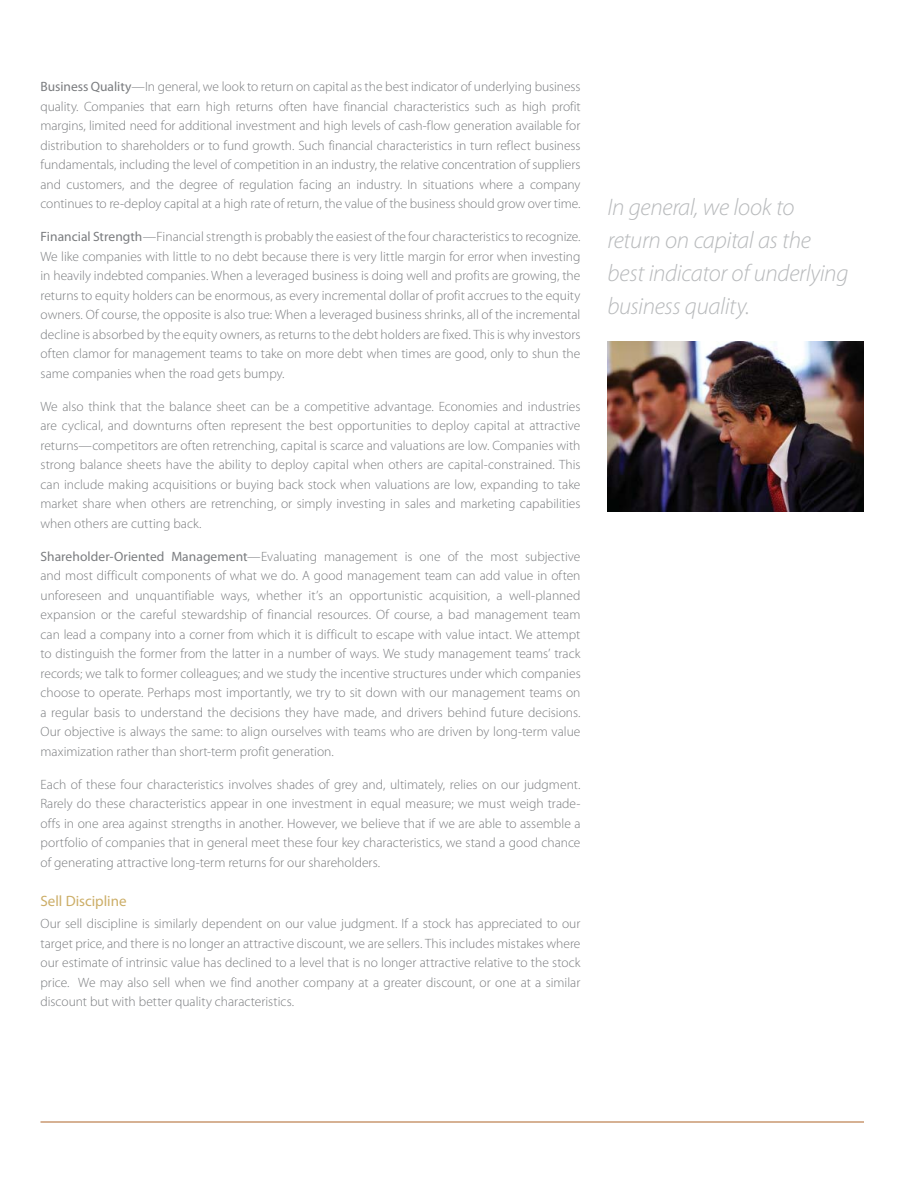
<style>
.page{position:relative;width:918px;height:1188px;background:#fff}
.page>*{position:absolute;margin:0;border:0;box-sizing:border-box;transform-origin:0 0}
.t1{font:italic 300 24px/33px "Myriad Pro";letter-spacing:-.015em;color:#b8babc}
.t2{font:15px "Myriad Pro";color:#ccae68}
.t3{font:300 13.5px/19.5px "Myriad Pro";color:#7a7c7f;text-align:justify}
.s1{font-weight:400}
</style>
<div class="page">
<hr style="left:40px;top:1122px;width:824px;height:1px;background:#af6528">
<img style="left:608px;top:341px;width:256px;height:171px">
<p class="t3" style="left:40px;top:78px;width:542px"><span class="s1">Business Quality</span>—In general, we look to return on capital as the best indicator of underlying business quality. Companies that earn high returns often have financial characteristics such as high profit margins, limited need for additional investment and high levels of cash-flow generation available for distribution to shareholders or to fund growth. Such financial characteristics in turn reflect business fundamentals, including the level of competition in an industry, the relative concentration of suppliers and customers, and the degree of regulation facing an industry. In situations where a company continues to re-deploy capital at a high rate of return, the value of the business should grow over time.</p>
<p class="t3" style="left:40px;top:228px;width:542px"><span class="s1">Financial Strength</span>—Financial strength is probably the easiest of the four characteristics to recognize.<br>We like companies with little to no debt because there is very little margin for error when investing in heavily indebted companies. When a leveraged business is doing well and profits are growing, the returns to equity holders can be enormous, as every incremental dollar of profit accrues to the equity owners. Of course, the opposite is also true: When a leveraged business shrinks, all of the incremental decline is absorbed by the equity owners, as returns to the debt holders are fixed. This is why investors often clamor for management teams to take on more debt when times are good, only to shun the same companies when the road gets bumpy.</p>
<p class="t3" style="left:40px;top:398px;width:542px">We also think that the balance sheet can be a competitive advantage. Economies and industries are cyclical, and downturns often represent the best opportunities to deploy capital at attractive returns—competitors are often retrenching, capital is scarce and valuations are low. Companies with strong balance sheets have the ability to deploy capital when others are capital-constrained. This can include making acquisitions or buying back stock when valuations are low, expanding to take market share when others are retrenching, or simply investing in sales and marketing capabilities when others are cutting back.</p>
<p class="t3" style="left:40px;top:548px;width:542px"><span class="s1">Shareholder-Oriented Management</span>—Evaluating management is one of the most subjective and most difficult components of what we do. A good management team can add value in often unforeseen and unquantifiable ways, whether it’s an opportunistic acquisition, a well-planned expansion or the careful stewardship of financial resources. Of course, a bad management team can lead a company into a corner from which it is difficult to escape with value intact. We attempt to distinguish the former from the latter in a number of ways. We study management teams’ track records; we talk to former colleagues; and we study the incentive structures under which companies choose to operate. Perhaps most importantly, we try to sit down with our management teams on a regular basis to understand the decisions they have made, and drivers behind future decisions.<br>Our objective is always the same: to align ourselves with teams who are driven by long-term value maximization rather than short-term profit generation.</p>
<p class="t3" style="left:40px;top:776px;width:542px">Each of these four characteristics involves shades of grey and, ultimately, relies on our judgment.<br>Rarely do these characteristics appear in one investment in equal measure; we must weigh trade&shy;offs in one area against strengths in another. However, we believe that if we are able to assemble a portfolio of companies that in general meet these four key characteristics, we stand a good chance of generating attractive long-term returns for our shareholders.</p>
<p class="t2" style="left:40px;top:895px;width:88px">Sell Discipline</p>
<p class="t3" style="left:40px;top:915px;width:541px">Our sell discipline is similarly dependent on our value judgment. If a stock has appreciated to our target price, and there is no longer an attractive discount, we are sellers. This includes mistakes where our estimate of intrinsic value has declined to a level that is no longer attractive relative to the stock price. We may also sell when we find another company at a greater discount, or one at a similar discount but with better quality characteristics.</p>
<h1 class="t1" style="left:608px;top:193px;width:242px">In general, we look to return on capital as the best indicator of underlying business quality.</h1>
</div>
